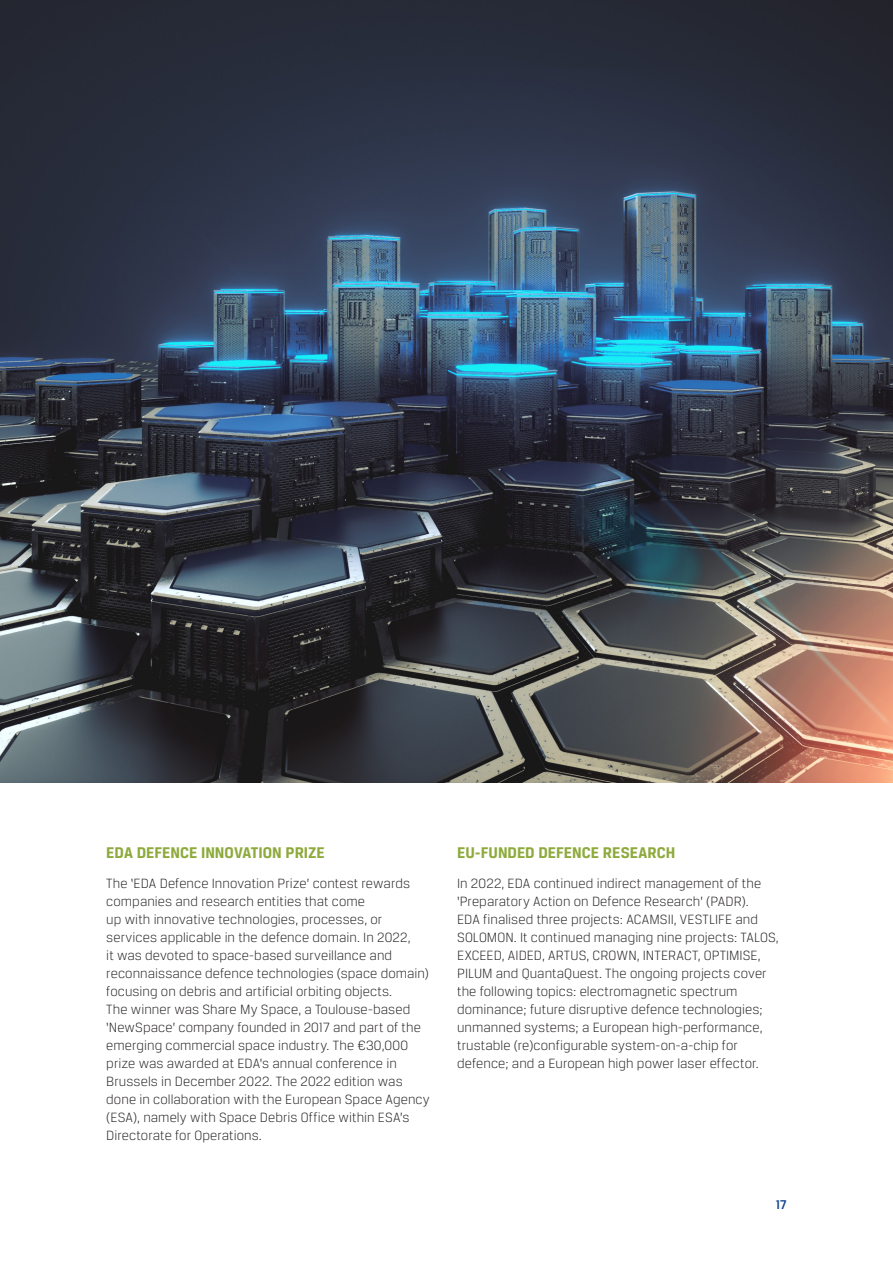
<style>
.page{position:relative;width:893px;height:1263px;background:#fff}
.page>*{position:absolute;margin:0;border:0;box-sizing:border-box;transform-origin:0 0}
.PI_-_Titre_2_-_Bleu{font:700 16.5px "Breuer Text";color:#8eaa3d}
.PI_-_Paragraphe_OK{font:300 14.25px/18px "Breuer Text";letter-spacing:.005em;color:#231f20}
.t1{font:500 13.5px "Breuer Text";color:#0d3e8d}
</style>
<div class="page">
<img style="left:0;top:0;width:893px;height:782px">
<p class="PI_-_Titre_2_-_Bleu" style="left:106px;top:843px;width:220px">EDA DEFENCE INNOVATION PRIZE</p>
<p class="PI_-_Paragraphe_OK" style="left:106px;top:874px;width:325px">The ‘EDA Defence Innovation Prize’ contest rewards companies and research entities that come<br>up with innovative technologies, processes, or services applicable in the defence domain. In 2022,<br>it was devoted to space-based surveillance and reconnaissance defence technologies (space domain) focusing on debris and artificial orbiting objects.<br>The winner was Share My Space, a Toulouse-based ‘NewSpace’ company founded in 2017 and part of the emerging commercial space industry. The €30,000 prize was awarded at EDA's annual conference in Brussels in December 2022. The 2022 edition was done in collaboration with the European Space Agency (ESA), namely with Space Debris Office within ESA’s Directorate for Operations.</p>
<p class="PI_-_Titre_2_-_Bleu" style="left:457px;top:843px;width:220px">EU-FUNDED DEFENCE RESEARCH</p>
<p class="PI_-_Paragraphe_OK" style="left:457px;top:874px;width:323px">In 2022, EDA continued indirect management of the ‘Preparatory Action on Defence Research’ (PADR).<br>EDA finalised three projects: ACAMSII, VESTLIFE and SOLOMON. It continued managing nine projects: TALOS, EXCEED, AIDED, ARTUS, CROWN, INTERACT, OPTIMISE, PILUM and QuantaQuest. The ongoing projects cover the following topics: electromagnetic spectrum dominance; future disruptive defence technologies; unmanned systems; a European high-performance, trustable (re)configurable system-on-a-chip for defence; and a European high power laser effector.</p>
<p class="t1" style="left:775px;top:1196px;width:13px">17</p>
</div>
